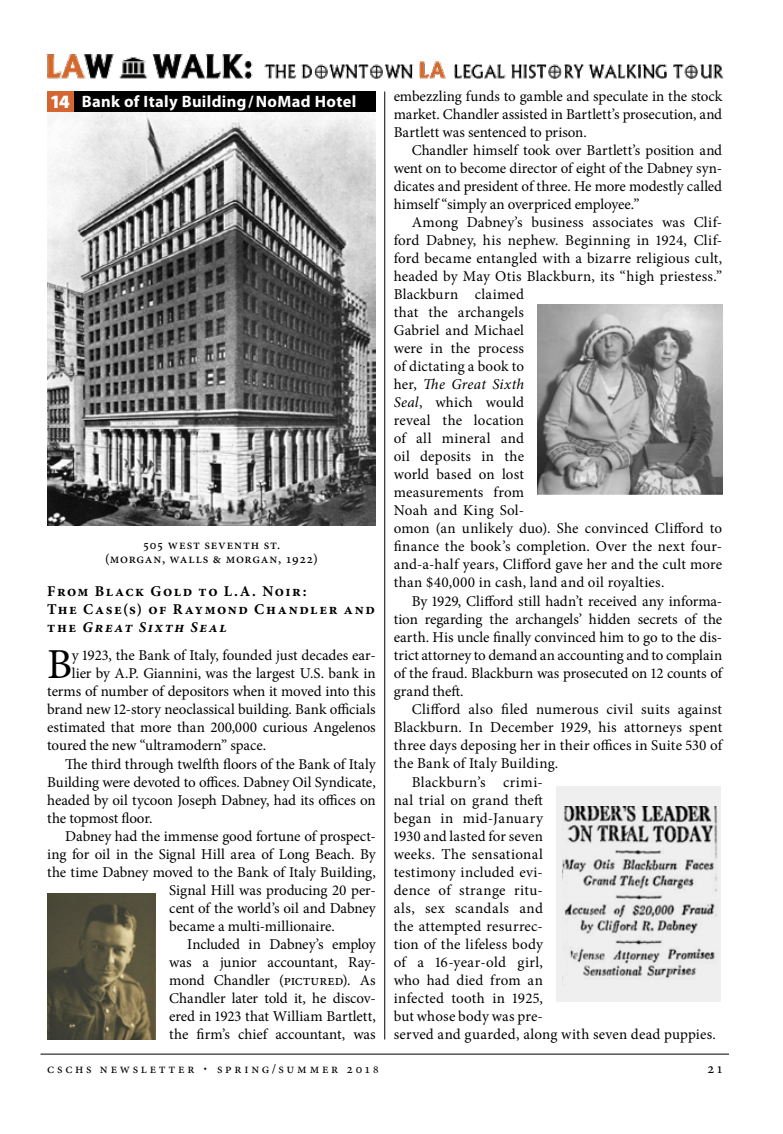
<style>
.page{position:relative;width:783px;height:1134px;background:#fff}
.page>*{position:absolute;margin:0;border:0;box-sizing:border-box;transform-origin:0 0}
.LawWalk_Min_drop_cap{font:42.75px "Minion Pro";color:#000}
.Minion_text{font:900 18.9px "Myriad Pro";color:#fff}
.Law_Walk_Header_Bar{font:700 16.5px "Myriad Pro";letter-spacing:.02em;color:#fff}
.Minion_text-2{font:15px/18px "Minion Pro";color:#000;text-align:justify}
.LawWalk_Min_drop_cap-2{font:15px "Minion Pro";letter-spacing:-.01em;color:#000}
.Sub_A_-_LawWalk{font:700 15px/18px "Minion Pro";letter-spacing:.105em;color:#000}
.Photo_caption_Law_Wa{font:500 13.5px/13.5px "Minion Pro";letter-spacing:.055em;color:#000;text-align:center}
.t1{font:13.5px "Minion Pro";letter-spacing:.2em;color:#000}
.s1{font-style:italic}
.s2{font-family:"Goudy Std";font-size:20.25px}
.s3{font-size:10.5px}
</style>
<div class="page">
<hr style="left:40px;top:1054px;width:689px;height:1px;background:#000">
<img style="left:46px;top:54px;width:678px;height:25px">
<hr style="left:384px;top:92px;width:1px;height:948px;background:#000">
<img style="left:47px;top:112px;width:329px;height:414px">
<div style="left:47px;top:92px;width:329px;height:20px;background:#000"></div>
<div style="left:47px;top:92px;width:27px;height:20px;background:#d56531"></div>
<img style="left:538px;top:305px;width:184px;height:190px">
<img style="left:47px;top:893px;width:109px;height:147px">
<svg style="left:556px;top:786px;width:165px;height:216px;fill:#eeeeef"></svg>
<p class="Minion_text" style="left:52px;top:91px;width:20px">14</p>
<p class="Law_Walk_Header_Bar" style="left:82px;top:91px;width:276px">Bank of Italy Building/NoMad Hotel</p>
<p class="Photo_caption_Law_Wa" style="left:105px;top:538px;width:214px">505 West Seventh St.<br>(Morgan, Walls &amp; Morgan, 1922)</p>
<p class="Sub_A_-_LawWalk" style="left:47px;top:582px;width:329px">From Black Gold to L.A. Noir:<br>The Case(s) of Raymond Chandler and the <span class="s1">Great Sixth Seal</span></p>
<p class="LawWalk_Min_drop_cap" style="left:47px;top:636px;width:27px">B</p>
<p class="LawWalk_Min_drop_cap-2" style="left:72px;top:645px;width:305px">y 1923, the Bank of Italy, founded just decades ear-</p>
<p class="LawWalk_Min_drop_cap-2" style="left:72px;top:663px;width:305px">lier by A.P. Giannini, was the largest U.S. bank in</p>
<p class="LawWalk_Min_drop_cap-2" style="left:47px;top:681px;width:330px">terms of number of depositors when it moved into this</p>
<p class="LawWalk_Min_drop_cap-2" style="left:47px;top:699px;width:330px">brand new 12-story neoclassical building. Bank officials</p>
<p class="LawWalk_Min_drop_cap-2" style="left:47px;top:717px;width:330px">estimated that more than 200,000 curious Angelenos</p>
<p class="LawWalk_Min_drop_cap-2" style="left:47px;top:735px;width:220px">toured the new “ultramodern” space.</p>
<p class="Minion_text-2" style="left:47px;top:755px;width:330px;text-indent:18px">The third through twelfth floors of the Bank of Italy Building were devoted to offices. Dabney Oil Syndicate, headed by oil tycoon Joseph Dabney, had its offices on the topmost floor.</p>
<p class="Minion_text-2" style="left:65px;top:827px;width:312px">Dabney had the immense good fortune of prospect-</p>
<p class="Minion_text-2" style="left:47px;top:845px;width:330px">ing for oil in the Signal Hill area of Long Beach. By</p>
<p class="Minion_text-2" style="left:47px;top:863px;width:330px">the time Dabney moved to the Bank of Italy Building,</p>
<p class="Minion_text-2" style="left:169px;top:881px;width:208px">Signal Hill was producing 20 per-</p>
<p class="Minion_text-2" style="left:169px;top:899px;width:208px">cent of the world’s oil and Dabney</p>
<p class="Minion_text-2" style="left:169px;top:917px;width:167px">became a multi-millionaire.</p>
<p class="Minion_text-2" style="left:169px;top:935px;width:208px;text-indent:18px">Included in Dabney’s employ was a junior accountant, Ray&shy;mond Chandler (pictured). As Chandler later told it, he discov&shy;ered in 1923 that William Bartlett, the firm’s chief accountant, was</p>
<p class="Minion_text-2" style="left:394px;top:87px;width:330px">embezzling funds to gamble and speculate in the stock market. Chandler assisted in Bartlett’s prosecution, and Bartlett was sentenced to prison.</p>
<p class="Minion_text-2" style="left:394px;top:141px;width:330px;text-indent:18px">Chandler himself took over Bartlett’s position and went on to become director of eight of the Dabney syn&shy;dicates and president of three. He more modestly called himself “simply an overpriced employee.”</p>
<p class="Minion_text-2" style="left:394px;top:213px;width:330px;text-align:left;text-indent:18px">Among Dabney’s business associates was Clif&shy;ford Dabney, his nephew. Beginning in 1924, Clif&shy;ford became entangled with a bizarre religious cult, headed by May Otis Blackburn, its “high priestess.”<br>Blackburn claimed<br>that the archangels<br>Gabriel and Michael<br>were in the process<br>of dictating a book to<br>her, <span class="s1">The Great Sixth<br>Seal</span>, which would<br>reveal the location<br>of all mineral and<br>oil deposits in the<br>world based on lost<br>measurements from<br>Noah and King Sol-<br>omon (an unlikely duo). She convinced Clifford to finance the book’s completion. Over the next four&shy;and-a-half years, Clifford gave her and the cult more than $40,000 in cash, land and oil royalties.</p>
<p class="Minion_text-2" style="left:394px;top:592px;width:331px;text-indent:18px">By 1929, Clifford still hadn’t received any informa&shy;tion regarding the archangels’ hidden secrets of the earth. His uncle finally convinced him to go to the dis&shy;trict attorney to demand an accounting and to complain of the fraud. Blackburn was prosecuted on 12 counts of grand theft.</p>
<p class="Minion_text-2" style="left:394px;top:701px;width:331px;text-indent:18px">Clifford also filed numerous civil suits against Blackburn. In December 1929, his attorneys spent three days deposing her in their offices in Suite 530 of the Bank of Italy Building.</p>
<p class="Minion_text-2" style="left:394px;top:773px;width:324px;text-align:left;text-indent:18px">Blackburn’s crimi-<br>nal trial on grand theft<br>began in mid-January<br>1930 and lasted for seven<br>weeks. The sensational<br>testimony included evi-<br>dence of strange ritu-<br>als, sex scandals and<br>the attempted resurrec-<br>tion of the lifeless body<br>of a 16-year-old girl,<br>who had died from an<br>infected tooth in 1925,<br>but whose body was pre-<br>served and guarded, along with seven dead puppies.</p>
<p class="t1" style="left:47px;top:1060px;width:333px">cschs newsletter <span class="s2">·</span> spring/summer 201<span class="s3">8</span></p>
<p class="Minion_text-2" style="left:708px;top:1059px;width:16px">21</p>
</div>
